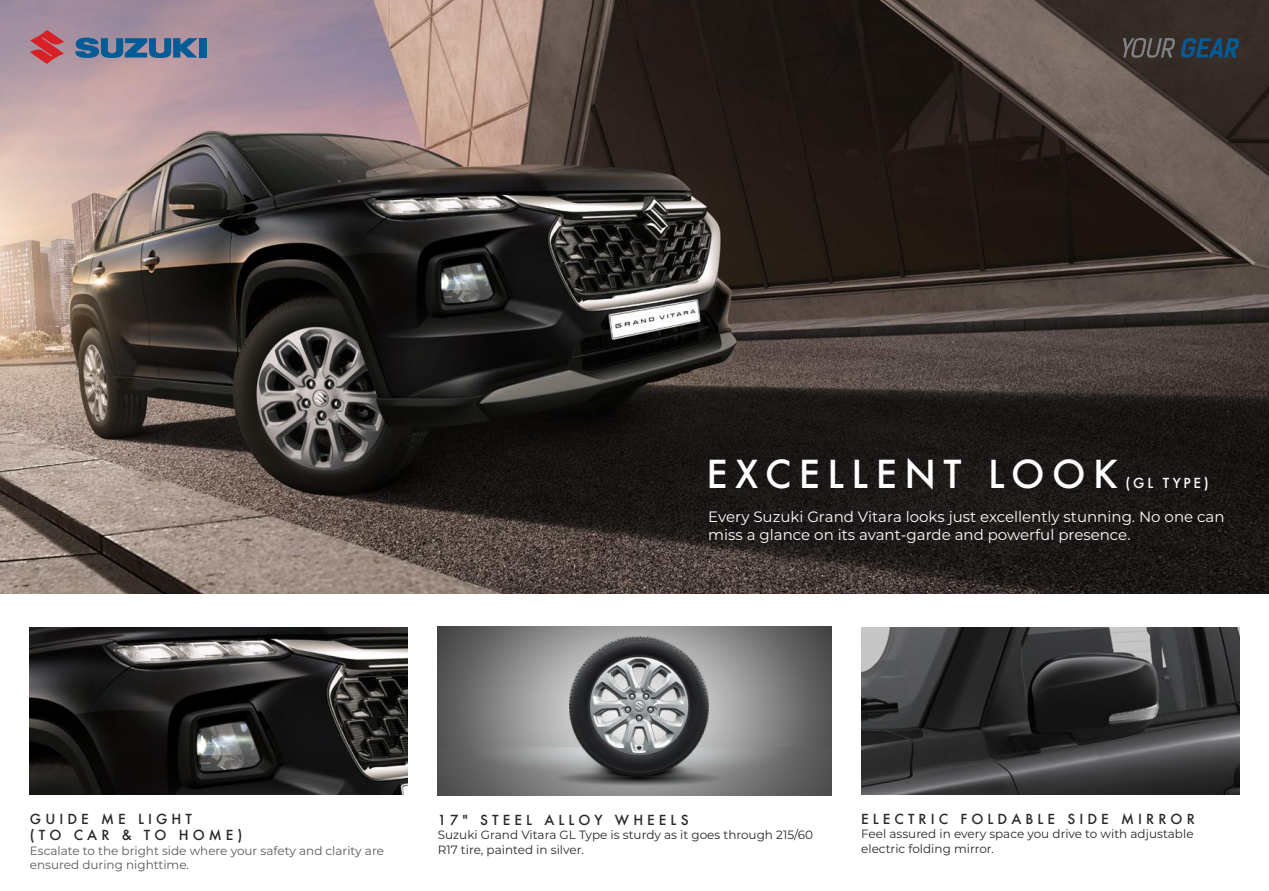
<style>
.page{position:relative;width:1269px;height:891px;background:#fff}
.page>*{position:absolute;margin:0;border:0;box-sizing:border-box;transform-origin:0 0}
.t1{font:500 37.5px "Futura";letter-spacing:.2em;color:#fff}
.t2{font:15px/18px "Montserrat";color:#fff}
.t3{font:500 13.5px/16.2px "Futura";letter-spacing:.3em;color:#282828}
.t4{font:500 13.5px "Futura";letter-spacing:.2em;color:#fff}
.t5{font:12px/14.4px "Montserrat";color:#282828}
.t6{font:12px/14.4px "Montserrat";color:#58595b}
</style>
<div class="page">
<img style="left:0;top:0;width:1269px;height:594px">
<svg style="left:30px;top:30px;width:34px;height:34px"></svg>
<div style="left:199px;top:38px;width:7px;height:20px;background:#045c97"></div>
<svg style="left:75px;top:38px;width:123px;height:20px;background:#406f99"></svg>
<svg style="left:1123px;top:38px;width:117px;height:20px;background:#354753"></svg>
<img style="left:30px;top:628px;width:378px;height:167px">
<img style="left:861px;top:628px;width:378px;height:167px">
<svg style="left:438px;top:627px;width:393px;height:121px;background:#828282"></svg>
<svg style="left:438px;top:748px;width:393px;height:47px;background:#747474"></svg>
<svg style="left:519px;top:767px;width:239px;height:21px;background:#818182"></svg>
<img style="left:569px;top:636px;width:139px;height:145px">
<h1 class="t1" style="left:706px;top:448px;width:413px">EXCELLENT LOOK</h1>
<p class="t4" style="left:1126px;top:474px;width:85px">(GL TYPE)</p>
<p class="t2" style="left:708px;top:507px;width:518px">Every Suzuki Grand Vitara looks just excellently stunning. No one can miss a glance on its avant-garde and powerful presence.</p>
<p class="t3" style="left:30px;top:811px;width:214px">GUIDE ME LIGHT<br>(TO CAR &amp; TO HOME)</p>
<p class="t6" style="left:30px;top:843px;width:356px">Escalate to the bright side where your safety and clarity are ensured during nighttime.</p>
<p class="t3" style="left:438px;top:812px;width:252px">17" STEEL ALLOY WHEELS</p>
<p class="t5" style="left:438px;top:828px;width:377px">Suzuki Grand Vitara GL Type is sturdy as it goes through 215/60<br>R17 tire, painted in silver.</p>
<p class="t3" style="left:861px;top:811px;width:335px">ELECTRIC FOLDABLE SIDE MIRROR</p>
<p class="t5" style="left:861px;top:827px;width:334px">Feel assured in every space you drive to with adjustable electric folding mirror.</p>
</div>
